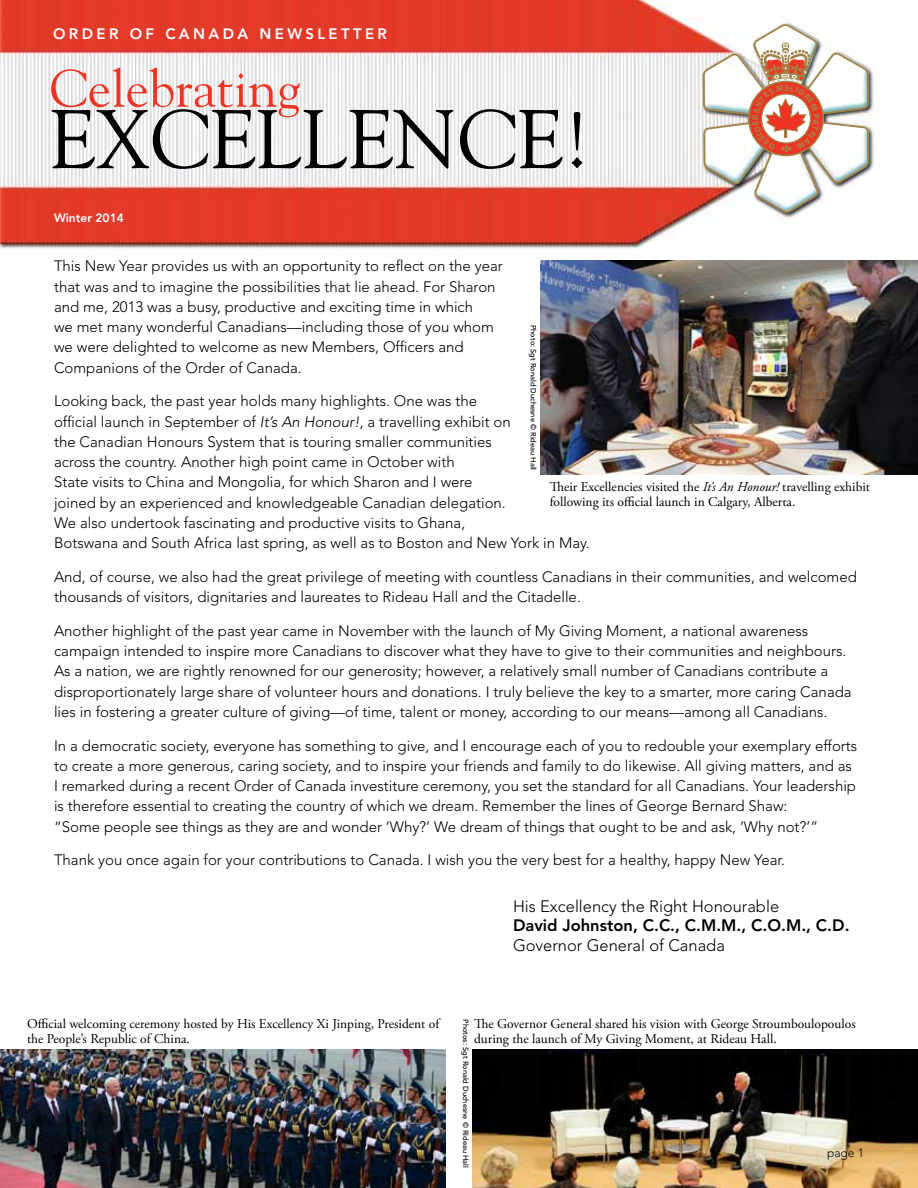
<style>
.page{position:relative;width:918px;height:1188px;background:#fff}
.page>*{position:absolute;margin:0;border:0;box-sizing:border-box;transform-origin:0 0}
.title_1{font:82.5px "Goudy Std";color:#000}
.title_1-2{font:52.5px "Goudy Std";color:#ee3524}
.body_text_sans{font:300 16.5px/19.5px "Avenir LT Std";color:#000}
.body_text_sans-2{font:300 15px/20.2px "Avenir LT Std";color:#000}
.body_text_sans-3{font:800 15px "Avenir LT Std";letter-spacing:.225em;color:#fff}
.photo_caption{font:13.5px/15px "Adobe Garamond Pro";color:#000}
.body_text_sans-4{font:800 12px "Avenir LT Std";color:#fff}
.quotes{font:300 12px "Avenir LT Std";color:#000}
.Photographer{font:500 7.5px "Avenir LT Std";color:#000}
.s1{font-style:italic}
.s2{font-weight:800}
</style>
<div class="page">
<img style="left:0;top:0;width:879px;height:249px">
<svg style="left:701px;top:0;width:169px;height:249px"></svg>
<img style="left:541px;top:260px;width:377px;height:214px">
<img style="left:0;top:1050px;width:445px;height:138px">
<img style="left:472px;top:1050px;width:446px;height:138px">
<svg style="left:748px;top:23px;width:76px;height:133px"></svg>
<p class="body_text_sans-3" style="left:53px;top:25px;width:336px">ORDER OF CANADA NEWSLETTER</p>
<p class="title_1-2" style="left:50px;top:56px;width:252px">Celebrating</p>
<p class="title_1" style="left:50px;top:88px;width:543px">EXCELLENCE!</p>
<p class="body_text_sans-4" style="left:54px;top:210px;width:71px">Winter 2014</p>
<p class="body_text_sans-2" style="left:54px;top:256px;width:450px">This New Year provides us with an opportunity to reflect on the year that was and to imagine the possibilities that lie ahead. For Sharon and me, 2013 was a busy, productive and exciting time in which<br>we met many wonderful Canadians—including those of you whom we were delighted to welcome as new Members, Officers and Companions of the Order of Canada.</p>
<p class="body_text_sans-2" style="left:54px;top:391px;width:537px">Looking back, the past year holds many highlights. One was the<br>official launch in September of <span class="s1">It’s An Honour!</span>, a travelling exhibit on<br>the Canadian Honours System that is touring smaller communities<br>across the country. Another high point came in October with<br>State visits to China and Mongolia, for which Sharon and I were<br>joined by an experienced and knowledgeable Canadian delegation.<br>We also undertook fascinating and productive visits to Ghana,<br>Botswana and South Africa last spring, as well as to Boston and New York in May.</p>
<p class="body_text_sans-2" style="left:54px;top:567px;width:804px">And, of course, we also had the great privilege of meeting with countless Canadians in their communities, and welcomed thousands of visitors, dignitaries and laureates to Rideau Hall and the Citadelle.</p>
<p class="body_text_sans-2" style="left:54px;top:621px;width:799px">Another highlight of the past year came in November with the launch of My Giving Moment, a national awareness campaign intended to inspire more Canadians to discover what they have to give to their communities and neighbours.<br>As a nation, we are rightly renowned for our generosity; however, a relatively small number of Canadians contribute a disproportionately large share of volunteer hours and donations. I truly believe the key to a smarter, more caring Canada lies in fostering a greater culture of giving—of time, talent or money, according to our means—among all Canadians.</p>
<p class="body_text_sans-2" style="left:54px;top:735px;width:805px">In a democratic society, everyone has something to give, and I encourage each of you to redouble your exemplary efforts to create a more generous, caring society, and to inspire your friends and family to do likewise. All giving matters, and as I remarked during a recent Order of Canada investiture ceremony, you set the standard for all Canadians. Your leadership is therefore essential to creating the country of which we dream. Remember the lines of George Bernard Shaw:<br>“Some people see things as they are and wonder ‘Why?’ We dream of things that ought to be and ask, ‘Why not?’”</p>
<p class="body_text_sans-2" style="left:54px;top:850px;width:733px">Thank you once again for your contributions to Canada. I wish you the very best for a healthy, happy New Year.</p>
<p class="body_text_sans" style="left:513px;top:897px;width:338px">His Excellency the Right Honourable<br><span class="s2">David Johnston, C.C., C.M.M., C.O.M., C.D.<br></span>Governor General of Canada</p>
<p class="Photographer" style="left:538px;top:325px;width:147px;rotate:90deg">Photo: Sgt Ronald Duchesne © Rideau Hall</p>
<p class="photo_caption" style="left:550px;top:480px;width:322px">Their Excellencies visited the <span class="s1">It’s An Honour!</span> travelling exhibit following its official launch in Calgary, Alberta.</p>
<p class="photo_caption" style="left:27px;top:1017px;width:414px">Official welcoming ceremony hosted by His Excellency Xi Jinping, President of the People’s Republic of China.</p>
<p class="photo_caption" style="left:474px;top:1017px;width:383px">The Governor General shared his vision with George Stroumboulopoulos during the launch of My Giving Moment, at Rideau Hall.</p>
<p class="Photographer" style="left:470px;top:1019px;width:150px;rotate:90deg">Photos: Sgt Ronald Duchesne © Rideau Hall</p>
<p class="quotes" style="left:827px;top:1145px;width:38px">page 1</p>
</div>
